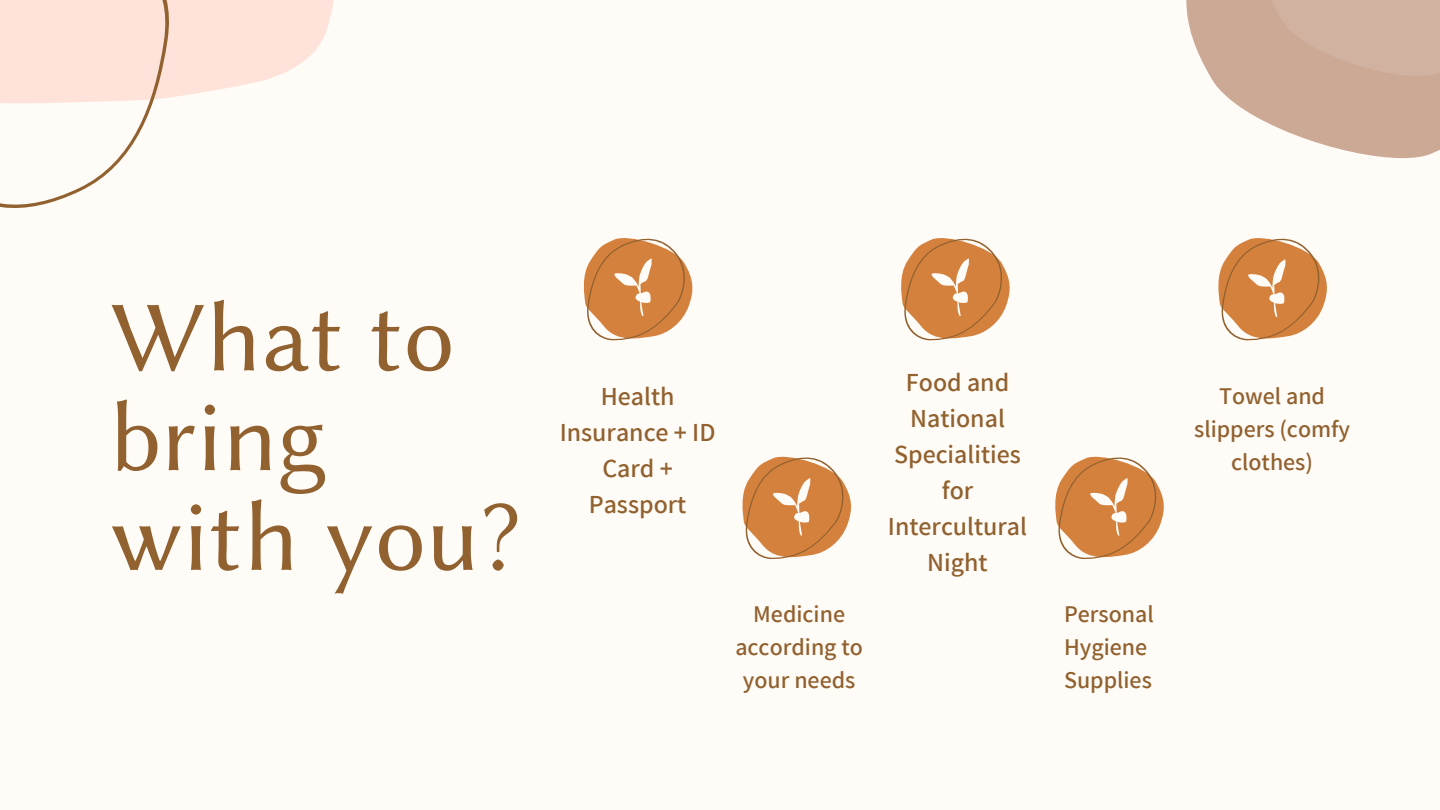
<style>
.page{position:relative;width:1440px;height:810px;background:#fffcf7}
.page>*{position:absolute;margin:0;border:0;box-sizing:border-box;transform-origin:0 0}
.t1{font:101px/99.8px "Lin Biolinum O";color:#91612f}
.t2{font:600 26px/36px "Assistant";color:#91612f;text-align:center}
.t3{font:600 24px/33px "Assistant";color:#91612f;text-align:center}
</style>
<div class="page">
<svg style="left:0;top:0;width:334px;height:208px"></svg>
<svg style="left:583px;top:238px;width:110px;height:103px"></svg>
<svg style="left:742px;top:456px;width:109px;height:104px"></svg>
<svg style="left:901px;top:238px;width:109px;height:103px"></svg>
<svg style="left:1055px;top:456px;width:109px;height:104px"></svg>
<svg style="left:1218px;top:238px;width:109px;height:103px"></svg>
<svg style="left:1186px;top:0;width:254px;height:158px"></svg>
<p class="t1" style="left:110px;top:288px;width:346px">What to bring</p>
<p class="t1" style="left:110px;top:487px;width:412px">with you?</p>
<p class="t2" style="left:560px;top:377px;width:157px">Health<br>Insurance + ID<br>Card +<br>Passport</p>
<p class="t2" style="left:888px;top:364px;width:141px">Food and<br>National<br>Specialities for<br>Intercultural<br>Night</p>
<p class="t3" style="left:735px;top:597px;width:129px">Medicine according to your needs</p>
<p class="t3" style="left:1064px;top:597px;width:91px;text-align:left">Personal<br>Hygiene<br>Supplies</p>
<p class="t3" style="left:1194px;top:378px;width:158px">Towel and slippers (comfy clothes)</p>
</div>
